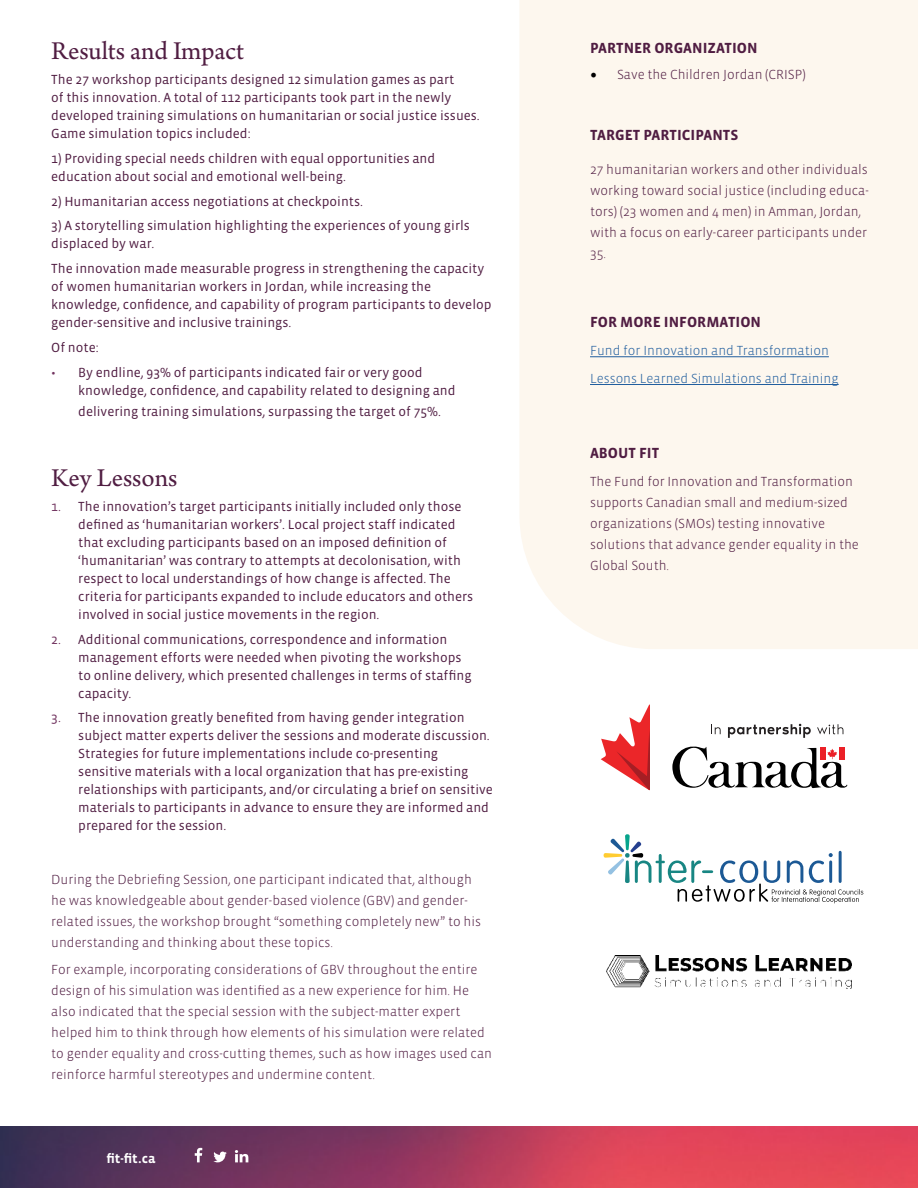
<style>
.page{position:relative;width:918px;height:1188px;background:#fff}
.page>*{position:absolute;margin:0;border:0;box-sizing:border-box;transform-origin:0 0}
.t1{font:27px "Arno Pro";color:#501d42}
.t2{font:700 15px "Vista Sans OTCE";color:#501d42}
.t3{font:13.5px/18px "Vista Sans OTCE";color:#501d42}
.t4{font:300 13.5px/21px "Vista Sans OTCE";color:#501d42}
.t5{font:300 13.5px/27.8px "Vista Sans OTCE";color:#215e9e}
.t6{font:700 13.5px "Vista Sans OTCE";color:#fff}
.s1{color:#71335f}
.s2{font-family:"Minion Pro";font-weight:400;font-size:18px;color:#000}
</style>
<div class="page">
<div style="left:520px;top:0;width:398px;height:649px;background:#fdf7ee"></div>
<hr style="left:590px;top:357px;width:239px;height:1px;background:#215e9e">
<hr style="left:590px;top:384px;width:249px;height:1px;background:#215e9e">
<img style="left:607px;top:956px;width:245px;height:33px">
<svg style="left:601px;top:705px;width:48px;height:85px"></svg>
<svg style="left:672px;top:724px;width:176px;height:65px"></svg>
<svg style="left:604px;top:834px;width:259px;height:69px"></svg>
<img style="left:0;top:1126px;width:918px;height:62px">
<svg style="left:213px;top:1152px;width:14px;height:10px"></svg>
<svg style="left:195px;top:1148px;width:7px;height:14px"></svg>
<svg style="left:235px;top:1150px;width:13px;height:12px"></svg>
<h1 class="t1" style="left:51px;top:36px;width:194px">Results and Impact</h1>
<p class="t3" style="left:51px;top:70px;width:430px">The 27 workshop participants designed 12 simulation games as part<br>of this innovation. A total of 112 participants took part in the newly developed training simulations on humanitarian or social justice issues.<br>Game simulation topics included:</p>
<p class="t3" style="left:51px;top:149px;width:386px">1) Providing special needs children with equal opportunities and education about social and emotional well-being.</p>
<p class="t3" style="left:51px;top:192px;width:313px">2) Humanitarian access negotiations at checkpoints.</p>
<p class="t3" style="left:51px;top:217px;width:420px">3) A storytelling simulation highlighting the experiences of young girls displaced by war.</p>
<p class="t3" style="left:51px;top:259px;width:442px">The innovation made measurable progress in strengthening the capacity of women humanitarian workers in Jordan, while increasing the knowledge, confidence, and capability of program participants to develop gender-sensitive and inclusive trainings.</p>
<p class="t3" style="left:51px;top:338px;width:49px">Of note:</p>
<p class="t3" style="left:78px;top:363px;width:379px;text-indent:-27px"><span class="s1">•</span> By endline, 93% of participants indicated fair or very good knowledge, confidence, and capability related to designing and</p>
<p class="t3" style="left:78px;top:402px;width:364px">delivering training simulations, surpassing the target of 75%.</p>
<h1 class="t1" style="left:51px;top:463px;width:128px">Key Lessons</h1>
<p class="t3" style="left:78px;top:497px;width:397px;text-indent:-27px"><span class="s1">1.</span> The innovation’s target participants initially included only those defined as ‘humanitarian workers’. Local project staff indicated that excluding participants based on an imposed definition of ‘humanitarian’ was contrary to attempts at decolonisation, with respect to local understandings of how change is affected. The criteria for participants expanded to include educators and others involved in social justice movements in the region.</p>
<p class="t3" style="left:78px;top:630px;width:395px;text-indent:-27px"><span class="s1">2.</span> Additional communications, correspondence and information management efforts were needed when pivoting the workshops to online delivery, which presented challenges in terms of staffing capacity.</p>
<p class="t3" style="left:78px;top:709px;width:416px;text-indent:-27px"><span class="s1">3.</span> The innovation greatly benefited from having gender integration subject matter experts deliver the sessions and moderate discussion.<br>Strategies for future implementations include co-presenting sensitive materials with a local organization that has pre-existing relationships with participants, and/or circulating a brief on sensitive materials to participants in advance to ensure they are informed and prepared for the session.</p>
<p class="t4" style="left:51px;top:868px;width:431px">During the Debriefing Session, one participant indicated that, although he was knowledgeable about gender-based violence (GBV) and gender&shy;related issues, the workshop brought “something completely new” to his understanding and thinking about these topics.</p>
<p class="t4" style="left:51px;top:959px;width:442px">For example, incorporating considerations of GBV throughout the entire design of his simulation was identified as a new experience for him. He also indicated that the special session with the subject-matter expert helped him to think through how elements of his simulation were related to gender equality and cross-cutting themes, such as how images used can reinforce harmful stereotypes and undermine content.</p>
<p class="t6" style="left:106px;top:1151px;width:51px">fit-fit.ca</p>
<p class="t2" style="left:590px;top:39px;width:169px">PARTNER ORGANIZATION</p>
<p class="t4" style="left:590px;top:64px;width:217px"><span class="s2">•</span> Save the Children Jordan (CRISP)</p>
<p class="t2" style="left:590px;top:126px;width:150px">TARGET PARTICIPANTS</p>
<p class="t4" style="left:590px;top:159px;width:280px">27 humanitarian workers and other individuals working toward social justice (including educa&shy;tors) (23 women and 4 men) in Amman, Jordan, with a focus on early-career participants under 35.</p>
<p class="t2" style="left:590px;top:314px;width:172px">FOR MORE INFORMATION</p>
<p class="t5" style="left:590px;top:336px;width:250px">Fund for Innovation and Transformation<br>Lessons Learned Simulations and Training</p>
<p class="t2" style="left:590px;top:445px;width:71px">ABOUT FIT</p>
<p class="t4" style="left:590px;top:471px;width:270px">The Fund for Innovation and Transformation supports Canadian small and medium-sized organizations (SMOs) testing innovative solutions that advance gender equality in the Global South.</p>
</div>
